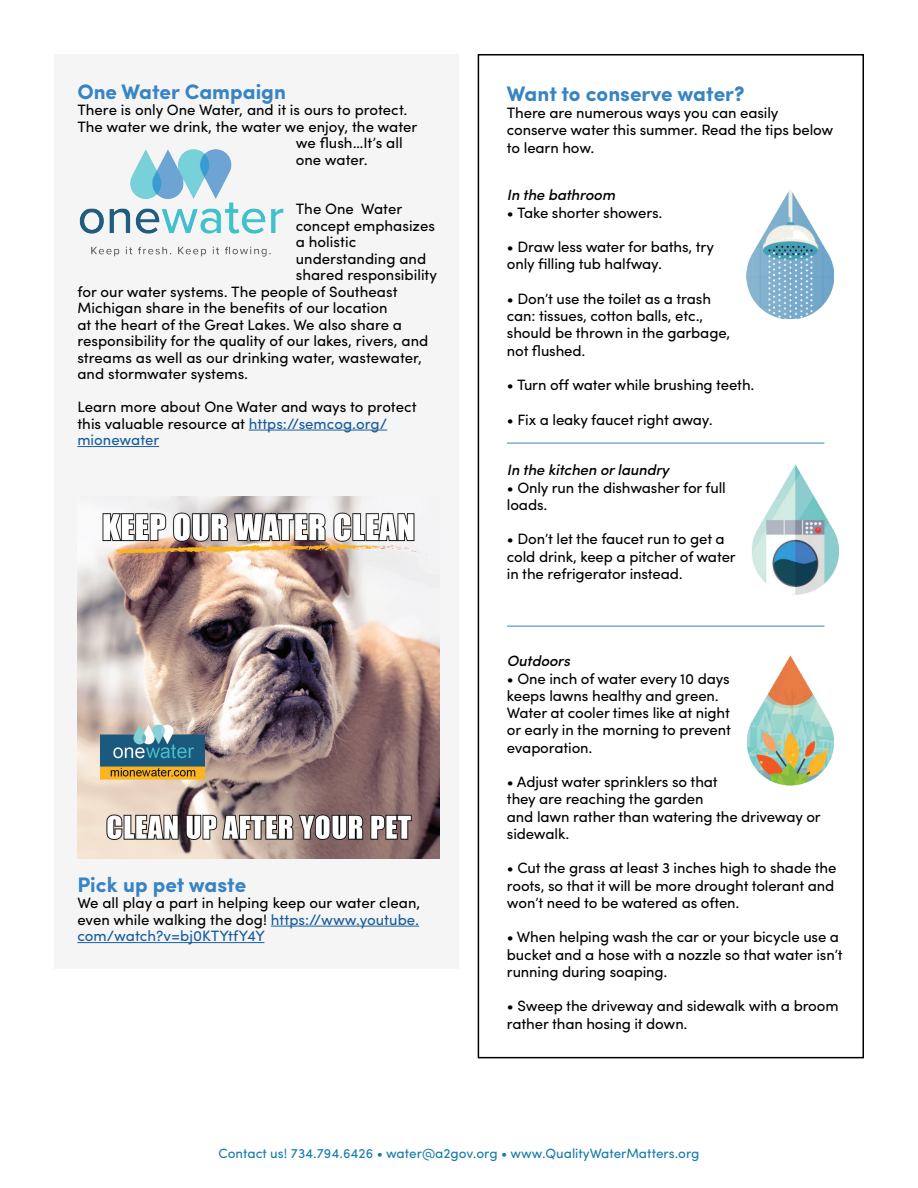
<style>
.page{position:relative;width:918px;height:1188px;background:#fff}
.page>*{position:absolute;margin:0;border:0;box-sizing:border-box;transform-origin:0 0}
.t1{font:700 21px "Sofia Pro";color:#3784c5}
.t2{font:15px/17.2px "Sofia Pro";letter-spacing:-.01em;color:#000}
.t3{font:italic 500 15px "Sofia Pro";letter-spacing:-.01em;color:#000}
.t4{font:13.5px "Sofia Pro";color:#177bac}
.s1{color:#175d9e}
</style>
<div class="page">
<div style="left:54px;top:54px;width:405px;height:914px;background:#f5f5f6"></div>
<hr style="left:249px;top:430px;width:138px;height:1px;background:#175d9e">
<hr style="left:77px;top:446px;width:82px;height:1px;background:#175d9e">
<div style="left:478px;top:54px;width:386px;height:1004px;border:2px solid #000"></div>
<img style="left:746px;top:189px;width:87px;height:130px">
<img style="left:752px;top:464px;width:86px;height:130px">
<img style="left:747px;top:655px;width:87px;height:130px">
<img style="left:79px;top:149px;width:205px;height:108px">
<img style="left:77px;top:496px;width:362px;height:362px">
<hr style="left:271px;top:926px;width:148px;height:1px;background:#175d9e">
<hr style="left:77px;top:942px;width:187px;height:1px;background:#175d9e">
<hr style="left:507px;top:443px;width:317px;height:1px;background:#3784c5">
<hr style="left:507px;top:626px;width:317px;height:1px;background:#3784c5">
<h1 class="t1" style="left:77px;top:75px;width:210px">One Water Campaign</h1>
<p class="t2" style="left:77px;top:100px;width:332px">There is only One Water, and it is ours to protect.</p>
<p class="t2" style="left:77px;top:117px;width:342px">The water we drink, the water we enjoy, the water</p>
<p class="t2" style="left:296px;top:133px;width:108px">we flush…It’s all</p>
<p class="t2" style="left:296px;top:150px;width:74px">one water.</p>
<p class="t2" style="left:296px;top:199px;width:108px">The One Water</p>
<p class="t2" style="left:296px;top:216px;width:141px">concept emphasizes</p>
<p class="t2" style="left:296px;top:232px;width:62px">a holistic</p>
<p class="t2" style="left:296px;top:249px;width:132px">understanding and</p>
<p class="t2" style="left:296px;top:265px;width:143px">shared responsibility</p>
<p class="t2" style="left:77px;top:282px;width:322px">for our water systems. The people of Southeast</p>
<p class="t2" style="left:77px;top:298px;width:312px">Michigan share in the benefits of our location</p>
<p class="t2" style="left:77px;top:315px;width:326px">at the heart of the Great Lakes. We also share a</p>
<p class="t2" style="left:77px;top:331px;width:352px">responsibility for the quality of our lakes, rivers, and</p>
<p class="t2" style="left:77px;top:348px;width:346px">streams as well as our drinking water, wastewater,</p>
<p class="t2" style="left:77px;top:364px;width:172px">and stormwater systems.</p>
<p class="t2" style="left:77px;top:398px;width:341px;line-height:16.5px">Learn more about One Water and ways to protect this valuable resource at <span class="s1">https://semcog.org/ mionewater</span></p>
<h1 class="t1" style="left:77px;top:868px;width:170px">Pick up pet waste</h1>
<p class="t2" style="left:77px;top:894px;width:345px;line-height:16.5px;text-align:justify">We all play a part in helping keep our water clean, even while walking the dog! <span class="s1">https://www.youtube. com/watch?v=bj0KTYtfY4Y</span></p>
<h1 class="t1" style="left:507px;top:77px;width:239px">Want to conserve water?</h1>
<p class="t2" style="left:507px;top:103px;width:328px">There are numerous ways you can easily conserve water this summer. Read the tips below to learn how.</p>
<p class="t3" style="left:507px;top:184px;width:110px">In the bathroom</p>
<p class="t2" style="left:507px;top:203px;width:157px">• Take shorter showers.</p>
<p class="t2" style="left:507px;top:237px;width:209px">• Draw less water for baths, try only filling tub halfway.</p>
<p class="t2" style="left:507px;top:289px;width:225px">• Don’t use the toilet as a trash can: tissues, cotton balls, etc., should be thrown in the garbage, not flushed.</p>
<p class="t2" style="left:507px;top:375px;width:249px">• Turn off water while brushing teeth.</p>
<p class="t2" style="left:507px;top:410px;width:207px">• Fix a leaky faucet right away.</p>
<p class="t3" style="left:507px;top:459px;width:164px">In the kitchen or laundry</p>
<p class="t2" style="left:507px;top:478px;width:220px">• Only run the dishwasher for full loads.</p>
<p class="t2" style="left:507px;top:529px;width:230px">• Don’t let the faucet run to get a cold drink, keep a pitcher of water in the refrigerator instead.</p>
<p class="t3" style="left:507px;top:650px;width:65px">Outdoors</p>
<p class="t2" style="left:507px;top:669px;width:226px">• One inch of water every 10 days keeps lawns healthy and green.<br>Water at cooler times like at night or early in the morning to prevent evaporation.</p>
<p class="t2" style="left:507px;top:772px;width:315px">• Adjust water sprinklers so that<br>they are reaching the garden<br>and lawn rather than watering the driveway or sidewalk.</p>
<p class="t2" style="left:507px;top:859px;width:331px">• Cut the grass at least 3 inches high to shade the roots, so that it will be more drought tolerant and won’t need to be watered as often.</p>
<p class="t2" style="left:507px;top:928px;width:337px">• When helping wash the car or your bicycle use a bucket and a hose with a nozzle so that water isn’t running during soaping.</p>
<p class="t2" style="left:507px;top:997px;width:333px">• Sweep the driveway and sidewalk with a broom rather than hosing it down.</p>
<p class="t4" style="left:218px;top:1143px;width:483px">Contact us! 734.794.6426 • water@a2gov.org • www.QualityWaterMatters.org</p>
</div>
